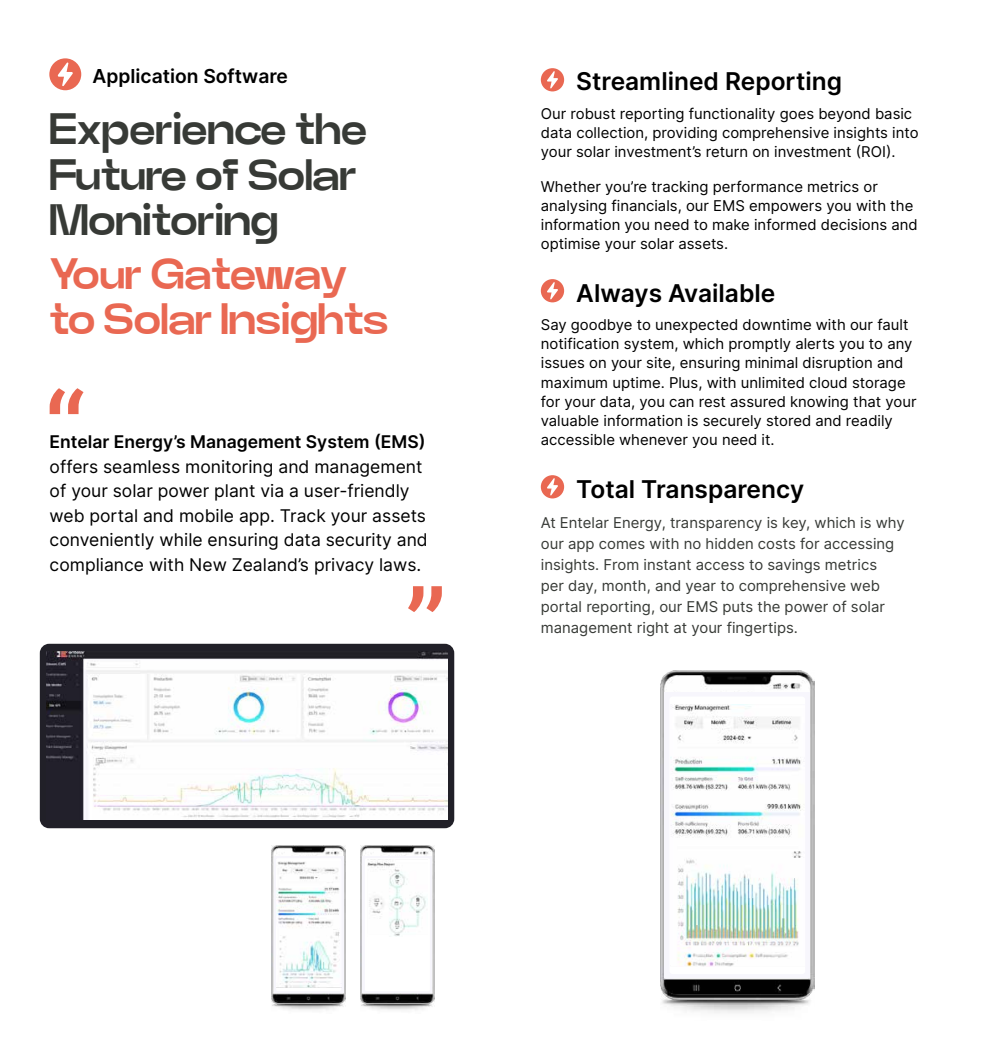
<style>
.page{position:relative;width:983px;height:1042px;background:#fff}
.page>*{position:absolute;margin:0;border:0;box-sizing:border-box;transform-origin:0 0}
.t1{font:800 43.75px/45.5px "Neue Power";color:#373a36}
.t2{font:800 43.75px/45.5px "Neue Power";color:#e96852}
.t3{font:600 24.5px "Inter";color:#000}
.t4{font:600 19.25px "Inter";color:#000}
.t5{font:17.5px/24.5px "Inter";color:#000}
.t6{font:600 17.5px "Inter";color:#000}
.t7{font:14.88px/19.2px "Inter";color:#000}
.t8{font:14.88px/21px "Inter";color:#373a36}
</style>
<div class="page">
<div style="left:40px;top:644px;width:414px;height:184px;background:#212028;border-radius:9px"></div>
<img style="left:46px;top:651px;width:401px;height:168px">
<svg style="left:49px;top:58px;width:32px;height:32px"></svg>
<svg style="left:540px;top:68px;width:24px;height:23px"></svg>
<svg style="left:540px;top:279px;width:24px;height:23px"></svg>
<svg style="left:540px;top:475px;width:24px;height:23px"></svg>
<img style="left:660px;top:671px;width:154px;height:342px">
<div style="left:664px;top:692px;width:146px;height:286px;background:#f7f6fc"></div>
<div style="left:669px;top:696px;width:136px;height:278px;background:#fff;border-radius:3px"></div>
<img style="left:670px;top:704px;width:133px;height:262px">
<img style="left:272px;top:846px;width:73px;height:164px">
<div style="left:273px;top:856px;width:70px;height:137px;background:#f7f6fc"></div>
<div style="left:276px;top:858px;width:65px;height:133px;background:linear-gradient(to right,#fff,#fff);border-radius:2px"></div>
<img style="left:276px;top:861px;width:65px;height:126px">
<img style="left:360px;top:846px;width:74px;height:164px">
<div style="left:362px;top:856px;width:70px;height:137px;background:#f7f6fc"></div>
<div style="left:365px;top:858px;width:65px;height:133px;background:#fff;border-radius:2px"></div>
<img style="left:367px;top:861px;width:59px;height:75px">
<svg style="left:50px;top:388px;width:33px;height:26px"></svg>
<svg style="left:408px;top:586px;width:33px;height:26px"></svg>
<p class="t4" style="left:92px;top:62px;width:197px">Application Software</p>
<h1 class="t1" style="left:49px;top:109px;width:319px">Experience the<br>Future of Solar<br>Monitoring</h1>
<h1 class="t2" style="left:49px;top:253px;width:340px">Your Gateway to Solar Insights</h1>
<p class="t6" style="left:50px;top:429px;width:377px">Entelar Energy’s Management System (EMS)</p>
<p class="t5" style="left:50px;top:454px;width:379px">offers seamless monitoring and management of your solar power plant via a user-friendly web portal and mobile app. Track your assets conveniently while ensuring data security and compliance with New Zealand’s privacy laws.</p>
<h2 class="t3" style="left:576px;top:63px;width:267px">Streamlined Reporting</h2>
<p class="t7" style="left:540px;top:103px;width:379px">Our robust reporting functionality goes beyond basic data collection, providing comprehensive insights into your solar investment’s return on investment (ROI).</p>
<p class="t7" style="left:540px;top:176px;width:378px">Whether you’re tracking performance metrics or analysing financials, our EMS empowers you with the information you need to make informed decisions and optimise your solar assets.</p>
<h2 class="t3" style="left:576px;top:275px;width:200px">Always Available</h2>
<p class="t7" style="left:540px;top:314px;width:377px">Say goodbye to unexpected downtime with our fault notification system, which promptly alerts you to any issues on your site, ensuring minimal disruption and maximum uptime. Plus, with unlimited cloud storage for your data, you can rest assured knowing that your valuable information is securely stored and readily accessible whenever you need it.</p>
<h2 class="t3" style="left:576px;top:471px;width:229px">Total Transparency</h2>
<p class="t8" style="left:540px;top:511px;width:365px">At Entelar Energy, transparency is key, which is why our app comes with no hidden costs for accessing insights. From instant access to savings metrics<br>per day, month, and year to comprehensive web portal reporting, our EMS puts the power of solar management right at your fingertips.</p>
</div>
